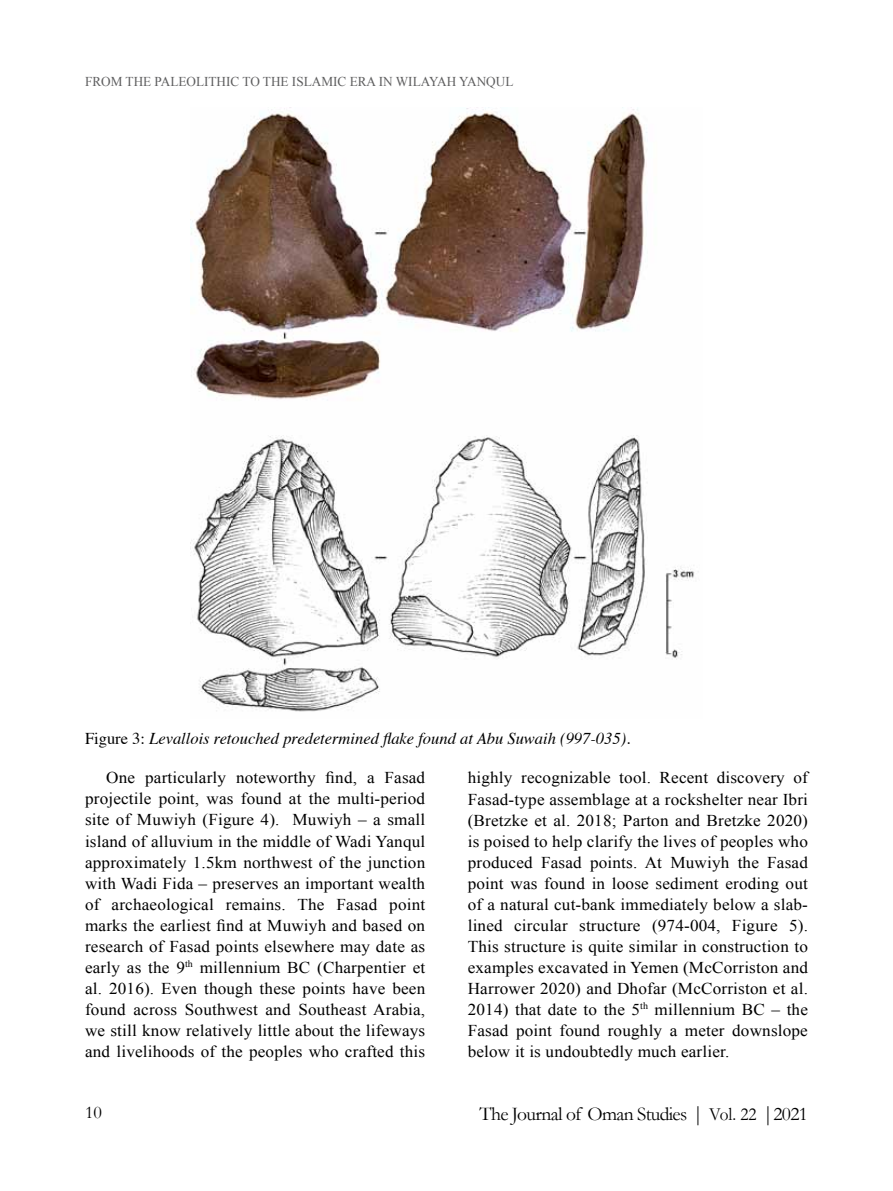
<style>
.page{position:relative;width:893px;height:1191px;background:#fff}
.page>*{position:absolute;margin:0;border:0;box-sizing:border-box;transform-origin:0 0}
.t1{font:19.5px "Garamond";letter-spacing:-.035em;color:#000}
.t2{font:18px "Garamond";color:#000}
.t3{font:16.5px/21px "Times New Roman";letter-spacing:.01em;color:#000;text-align:justify;scale:1.04 1}
.t4{font:italic 16.5px "Times";color:#000}
.t5{font:13.5px "Times New Roman";color:#5e5e5f}
.s1{font-style:normal}
.s2{font-size:21px}
.s3{font-size:18.6px}
</style>
<div class="page">
<img style="left:190px;top:107px;width:509px;height:605px">
<p class="t5" style="left:85px;top:72px;width:11px">From</p>
<p class="t5" style="left:126px;top:72px;width:10px">the</p>
<p class="t5" style="left:155px;top:72px;width:58px">Paleolithic</p>
<p class="t5" style="left:242px;top:72px;width:30px">to the</p>
<p class="t5" style="left:292px;top:72px;width:30px">Islamic</p>
<p class="t5" style="left:350px;top:72px;width:81px">Era in Wilayah</p>
<p class="t5" style="left:459px;top:72px;width:56px">Yanqul</p>
<p class="t4" style="left:85px;top:724px;width:547px"><span class="s1">Figure 3:</span> Levallois retouched predetermined flake found at Abu Suwaih (997-035).</p>
<p class="t3" style="left:85px;top:767px;width:329px;text-indent:21px">One particularly noteworthy find, a Fasad projectile point, was found at the multi-period site of Muwiyh (Figure 4). Muwiyh – a small island of alluvium in the middle of Wadi Yanqul approximately 1.5km northwest of the junction with Wadi Fida – preserves an important wealth of archaeological remains. The Fasad point marks the earliest find at Muwiyh and based on research of Fasad points elsewhere may date as early as the 9<sup>th</sup> millennium BC (Charpentier et al. 2016). Even though these points have been found across Southwest and Southeast Arabia, we still know relatively little about the lifeways and livelihoods of the peoples who crafted this</p>
<p class="t3" style="left:468px;top:767px;width:330px">highly recognizable tool. Recent discovery of Fasad-type assemblage at a rockshelter near Ibri (Bretzke et al. 2018; Parton and Bretzke 2020) is poised to help clarify the lives of peoples who produced Fasad points. At Muwiyh the Fasad point was found in loose sediment eroding out of a natural cut-bank immediately below a slab&shy;lined circular structure (974-004, Figure 5).<br>This structure is quite similar in construction to examples excavated in Yemen (McCorriston and Harrower 2020) and Dhofar (McCorriston et al.<br>2014) that date to the 5<sup>th</sup> millennium BC – the Fasad point found roughly a meter downslope below it is undoubtedly much earlier.</p>
<p class="t2" style="left:85px;top:1101px;width:18px">10</p>
<p class="t1" style="left:479px;top:1101px;width:330px">The Journal of Oman Studies <span class="s2">|</span> <span class="s3">Vol. 22</span> <span class="s2">|</span>2021</p>
</div>
